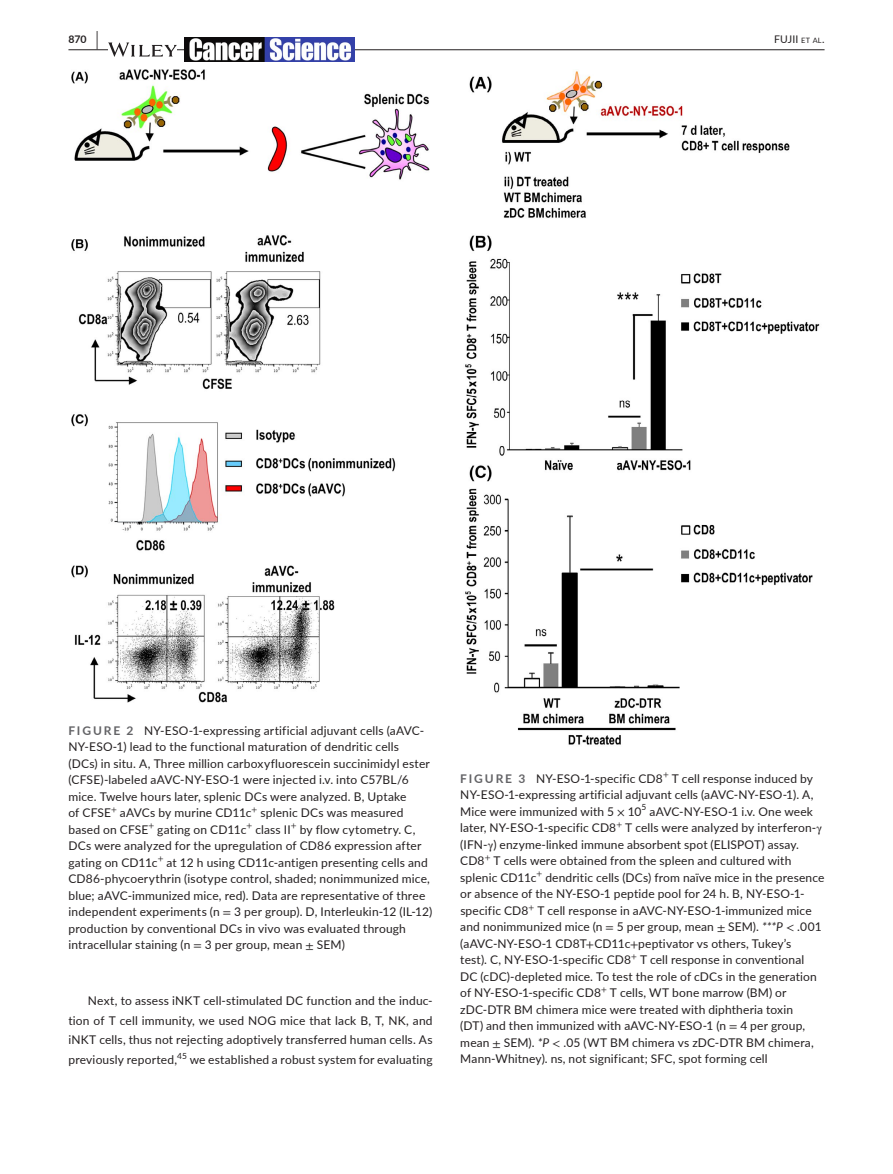
<style>
.page{position:relative;width:893px;height:1174px;background:#fff}
.page>*{position:absolute;margin:0;border:0;box-sizing:border-box;transform-origin:0 0}
.t1{font:12px/16.5px "Lato";letter-spacing:.015em;color:#231f20}
.t2{font:10.5px "Lato";letter-spacing:.015em;color:#231f20}
.t3{font:700 10.5px "Lato";color:#231f20}
.t4{font:8.4px "STIX";color:#231f20}
.s1{font-size:19.5px}
.s2{font-size:7.35px}
.s3{font-weight:700;color:#636366}
.s4{font-family:"STIX"}
.s5{font-style:italic}
</style>
<div class="page">
<hr style="left:68px;top:49px;width:756px;height:1px;background:#231f20">
<svg style="left:108px;top:42px;width:69px;height:15px"></svg>
<img style="left:185px;top:38px;width:170px;height:24px">
<img style="left:72px;top:69px;width:357px;height:633px">
<img style="left:465px;top:71px;width:355px;height:674px">
<p class="t3" style="left:68px;top:31px;width:31px">870 <span class="s1">|</span></p>
<p class="t2" style="left:774px;top:31px;width:52px">FUJII <span class="s2">et al</span>.</p>
<p class="t1" style="left:68px;top:721px;width:363px"><span class="s3">FIGURE 2</span> NY-ESO-1-expressing artificial adjuvant cells (aAVC-NY-ESO-1) lead to the functional maturation of dendritic cells (DCs) in situ. A, Three million carboxyfluorescein succinimidyl ester (CFSE)-labeled aAVC-NY-ESO-1 were injected i.v. into C57BL/6 mice. Twelve hours later, splenic DCs were analyzed. B, Uptake<br>of CFSE</p>
<p class="t4" style="left:111px;top:803px;width:7px">+</p>
<p class="t1" style="left:120px;top:804px;width:133px">aAVCs by murine CD11c</p>
<p class="t4" style="left:252px;top:803px;width:7px">+</p>
<p class="t1" style="left:260px;top:804px;width:145px">splenic DCs was measured</p>
<p class="t1" style="left:68px;top:820px;width:82px">based on CFSE</p>
<p class="t4" style="left:148px;top:820px;width:7px">+</p>
<p class="t1" style="left:157px;top:820px;width:91px">gating on CD11c</p>
<p class="t4" style="left:247px;top:820px;width:7px">+</p>
<p class="t1" style="left:255px;top:820px;width:37px">class II</p>
<p class="t4" style="left:291px;top:820px;width:7px">+</p>
<p class="t1" style="left:68px;top:820px;width:354px;text-indent:231px">by flow cytometry. C,<br>DCs were analyzed for the upregulation of CD86 expression after gating on CD11c</p>
<p class="t4" style="left:158px;top:853px;width:7px">+</p>
<p class="t1" style="left:68px;top:853px;width:365px;text-indent:98px">at 12 h using CD11c-antigen presenting cells and CD86-phycoerythrin (isotype control, shaded; nonimmunized mice, blue; aAVC-immunized mice, red). Data are representative of three independent experiments (n <span class="s4">=</span> 3 per group). D, Interleukin-12 (IL-12) production by conventional DCs in vivo was evaluated through intracellular staining (n <span class="s4">=</span> 3 per group, mean <span class="s4">±</span> SEM)</p>
<p class="t1" style="left:68px;top:990px;width:366px;line-height:19.5px;text-align:justify;text-indent:20px">Next, to assess iNKT cell-stimulated DC function and the induc&shy;tion of T cell immunity, we used NOG mice that lack B, T, NK, and iNKT cells, thus not rejecting adoptively transferred human cells. As previously reported,<sup>45</sup> we established a robust system for evaluating</p>
<p class="t1" style="left:460px;top:769px;width:355px;text-align:justify"><span class="s3">FIGURE 3</span> NY-ESO-1-specific CD8<sup>+</sup> T cell response induced by NY-ESO-1-expressing artificial adjuvant cells (aAVC-NY-ESO-1). A, Mice were immunized with 5 <span class="s4">×</span> 10<sup>5</sup> aAVC-NY-ESO-1 i.v. One week later, NY-ESO-1-specific CD8</p>
<p class="t4" style="left:616px;top:818px;width:7px">+</p>
<p class="t1" style="left:460px;top:819px;width:363px;text-indent:165px">T cells were analyzed by interferon-<span class="s4">γ </span>(IFN-<span class="s4">γ</span>) enzyme-linked immune absorbent spot (ELISPOT) assay.<br>CD8</p>
<p class="t4" style="left:485px;top:851px;width:7px">+</p>
<p class="t1" style="left:460px;top:852px;width:333px;text-indent:33px">T cells were obtained from the spleen and cultured with splenic CD11c</p>
<p class="t4" style="left:537px;top:868px;width:7px">+</p>
<p class="t1" style="left:460px;top:868px;width:366px;text-indent:85px">dendritic cells (DCs) from naïve mice in the presence or absence of the NY-ESO-1 peptide pool for 24 h. B, NY-ESO-1- specific CD8</p>
<p class="t4" style="left:529px;top:901px;width:7px">+</p>
<p class="t1" style="left:460px;top:901px;width:363px;text-indent:77px">T cell response in aAVC-NY-ESO-1-immunized mice and nonimmunized mice (n <span class="s4">=</span> 5 per group, mean <span class="s4">±</span> SEM). <span class="s5">***P</span> <span class="s4">&lt;</span> .001 (aAVC-NY-ESO-1 CD8T<span class="s4">+</span>CD11c<span class="s4">+</span>peptivator vs others, Tukey’s<br>test). C, NY-ESO-1-specific CD8</p>
<p class="t4" style="left:631px;top:950px;width:7px">+</p>
<p class="t1" style="left:460px;top:951px;width:358px;text-indent:180px">T cell response in conventional DC (cDC)-depleted mice. To test the role of cDCs in the generation of NY-ESO-1-specific CD8<sup>+</sup> T cells, WT bone marrow (BM) or zDC-DTR BM chimera mice were treated with diphtheria toxin (DT) and then immunized with aAVC-NY-ESO-1 (n <span class="s4">=</span> 4 per group, mean <span class="s4">±</span> SEM). <span class="s5">*P</span> <span class="s4">&lt;</span> .05 (WT BM chimera vs zDC-DTR BM chimera, Mann-Whitney). ns, not significant; SFC, spot forming cell</p>
</div>
